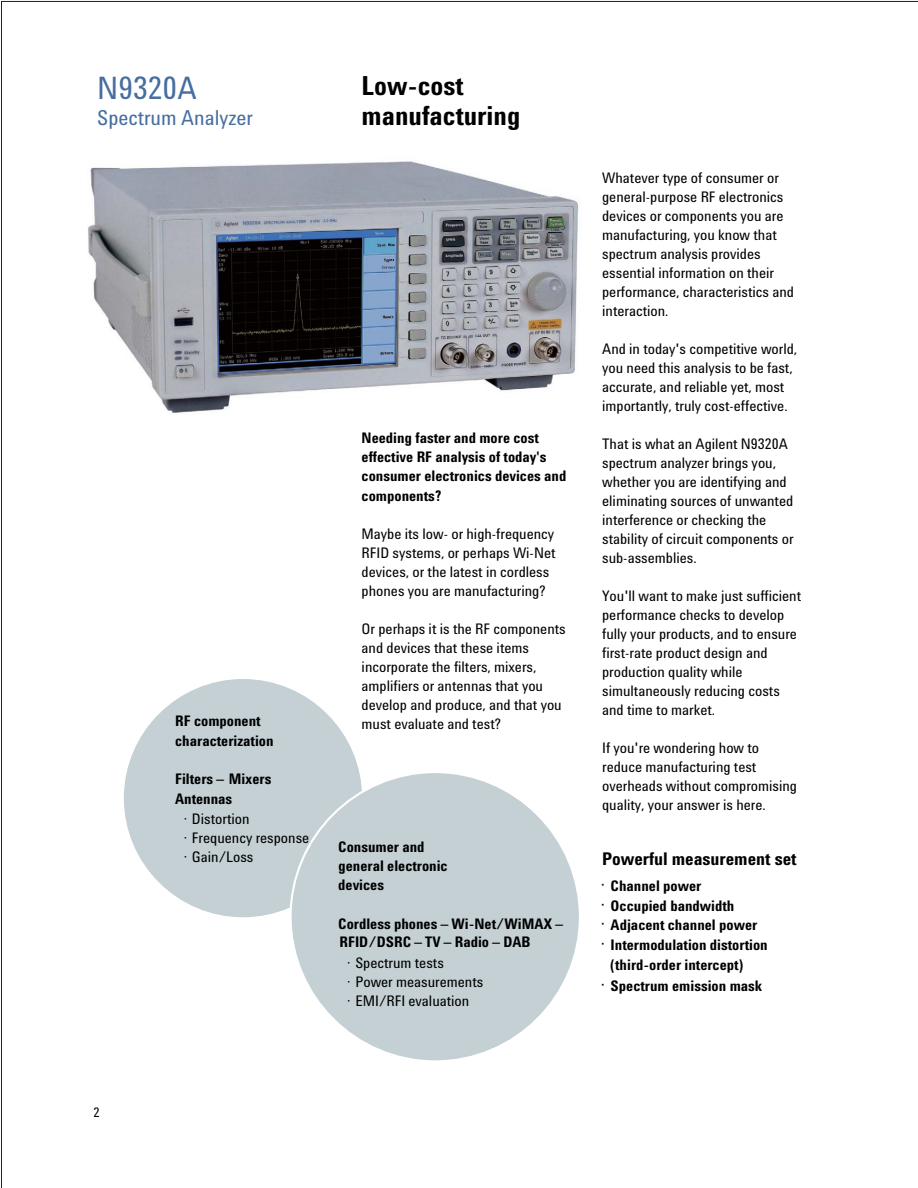
<style>
.page{position:relative;width:918px;height:1188px;background:#fff}
.page>*{position:absolute;margin:0;border:0;box-sizing:border-box;transform-origin:0 0}
.t1{font:31.8px "Agilent Cond";color:#466ea0}
.t2{font:700 27px/30.2px "Agilent Cond";color:#000}
.t3{font:21.15px "Agilent Cond";color:#466ea0}
.t4{font:700 18px "Agilent Cond";color:#000}
.t5{font:15px/19px "Agilent Cond";color:#000}
.t6{font:700 15px/19.4px "Agilent Cond";color:#000}
.t7{font:13.5px "Agilent Cond";color:#000}
.s1{font-weight:400;font-size:18px}
</style>
<div class="page">
<div style="left:123px;top:678px;width:240px;height:240px;background:#c4d0d4;border-radius:50%"></div>
<div style="left:291px;top:772px;width:289px;height:289px;background:#c4d0d4;border-radius:50%"></div>
<img style="left:88px;top:161px;width:491px;height:252px">
<h1 class="t1" style="left:97px;top:76px;width:101px">N9320A</h1>
<h3 class="t3" style="left:97px;top:110px;width:157px">Spectrum Analyzer</h3>
<h2 class="t2" style="left:362px;top:72px;width:160px">Low-cost manufacturing</h2>
<p class="t6" style="left:175px;top:713px;width:100px">RF component characterization</p>
<p class="t6" style="left:175px;top:770px;width:98px;line-height:20.1px">Filters – Mixers<br>Antennas</p>
<p class="t5" style="left:184px;top:811px;width:127px">· Distortion<br>· Frequency response · Gain/Loss</p>
<p class="t6" style="left:362px;top:429px;width:206px">Needing faster and more cost effective RF analysis of today's consumer electronics devices and components?</p>
<p class="t5" style="left:362px;top:525px;width:195px">Maybe its low- or high-frequency<br>RFID systems, or perhaps Wi-Net devices, or the latest in cordless phones you are manufacturing?</p>
<p class="t5" style="left:362px;top:620px;width:206px">Or perhaps it is the RF components and devices that these items incorporate the filters, mixers, amplifiers or antennas that you develop and produce, and that you must evaluate and test?</p>
<p class="t6" style="left:338px;top:838px;width:111px">Consumer and general electronic devices</p>
<p class="t6" style="left:338px;top:915px;width:226px;line-height:18.6px">Cordless phones – Wi-Net/WiMAX –<br>RFID/DSRC – TV – Radio – DAB</p>
<p class="t5" style="left:347px;top:954px;width:138px">· Spectrum tests<br>· Power measurements · EMI/RFI evaluation</p>
<p class="t5" style="left:602px;top:170px;width:193px">Whatever type of consumer or general-purpose RF electronics devices or components you are manufacturing, you know that spectrum analysis provides essential information on their performance, characteristics and interaction.</p>
<p class="t5" style="left:602px;top:341px;width:197px">And in today's competitive world, you need this analysis to be fast, accurate, and reliable yet, most importantly, truly cost-effective.</p>
<p class="t5" style="left:602px;top:436px;width:193px">That is what an Agilent N9320A spectrum analyzer brings you, whether you are identifying and eliminating sources of unwanted interference or checking the stability of circuit components or sub-assemblies.</p>
<p class="t5" style="left:602px;top:587px;width:201px">You'll want to make just sufficient performance checks to develop fully your products, and to ensure first-rate product design and production quality while simultaneously reducing costs and time to market.</p>
<p class="t5" style="left:602px;top:739px;width:196px">If you're wondering how to reduce manufacturing test overheads without compromising quality, your answer is here.</p>
<p class="t4" style="left:602px;top:852px;width:196px">Powerful measurement set</p>
<p class="t6" style="left:601px;top:877px;width:102px"><span class="s1">·</span> Channel power</p>
<p class="t6" style="left:601px;top:897px;width:135px"><span class="s1">·</span> Occupied bandwidth</p>
<p class="t6" style="left:601px;top:916px;width:158px"><span class="s1">·</span> Adjacent channel power</p>
<p class="t6" style="left:601px;top:937px;width:169px"><span class="s1">·</span> Intermodulation distortion</p>
<p class="t6" style="left:610px;top:956px;width:136px">(third-order intercept)</p>
<p class="t6" style="left:601px;top:978px;width:163px"><span class="s1">·</span> Spectrum emission mask</p>
<p class="t7" style="left:93px;top:1108px;width:8px">2</p>
</div>
